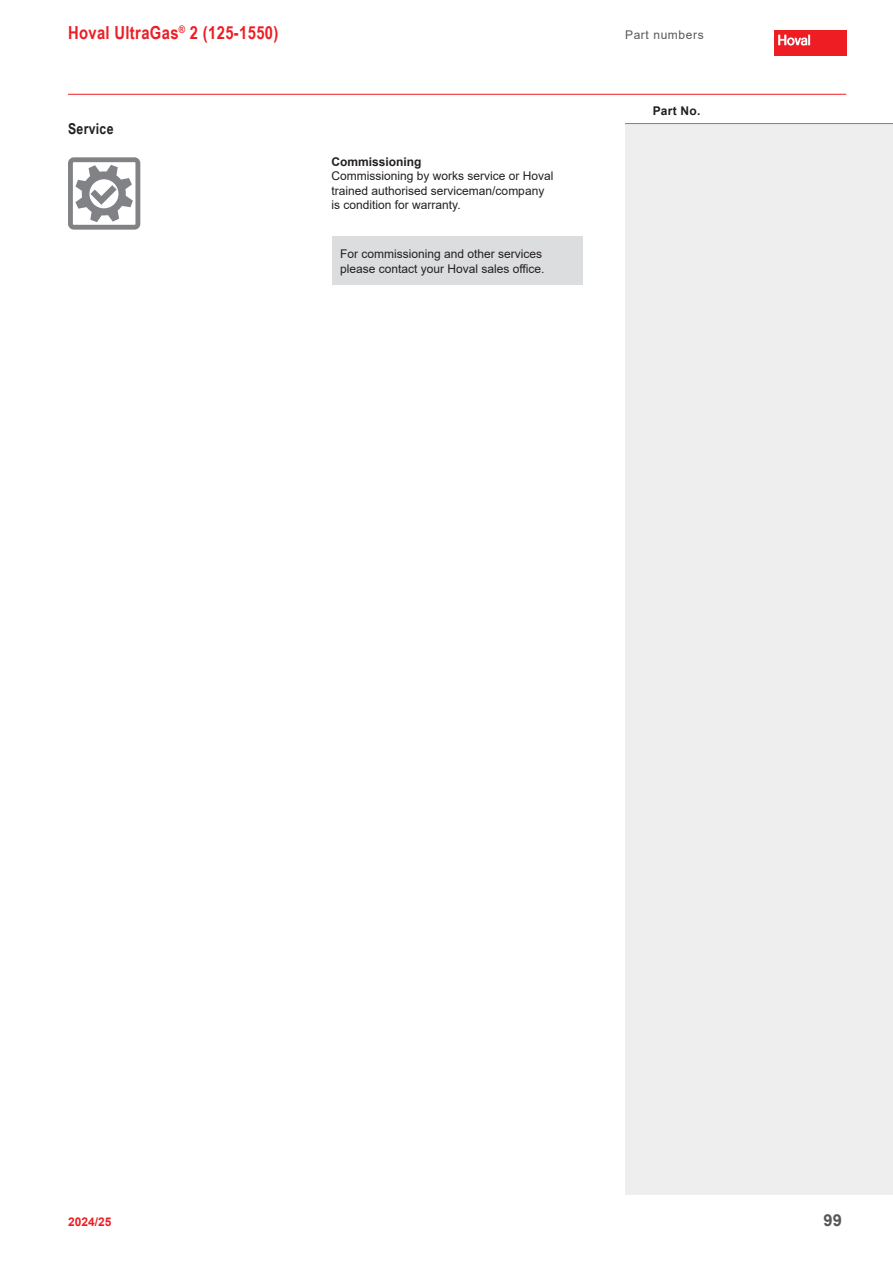
<style>
.page{position:relative;width:893px;height:1263px;background:#fff}
.page>*{position:absolute;margin:0;border:0;box-sizing:border-box;transform-origin:0 0}
.t1{font:700 18px "Arial Narrow";letter-spacing:.02em;color:#ee1d23}
.t2{font:700 16.5px "Arial";color:#57585a}
.t3{font:700 15px "Arial Narrow";letter-spacing:.02em;color:#231f20}
.t4{font:12px/14.4px "Arial";color:#231f20}
.t5{font:700 12px "Arial";color:#231f20}
.t6{font:12px "Arial";letter-spacing:.05em;color:#57585a}
.t7{font:700 12px "Arial";color:#ee1d23}
</style>
<div class="page">
<div style="left:625px;top:123px;width:268px;height:1072px;background:#eee"></div>
<hr style="left:625px;top:123px;width:268px;height:1px;background:#808285">
<hr style="left:68px;top:94px;width:778px;height:1px;background:#ee1d23">
<div style="left:774px;top:30px;width:72px;height:26px;background:#ee1d23"></div>
<svg style="left:778px;top:35px;width:32px;height:11px"></svg>
<div style="left:332px;top:237px;width:251px;height:48px;background:#dcdddf"></div>
<svg style="left:68px;top:157px;width:72px;height:73px"></svg>
<h1 class="t1" style="left:68px;top:22px;width:212px">Hoval UltraGas<sup>®</sup> 2 (125-1550)</h1>
<p class="t6" style="left:625px;top:28px;width:80px">Part numbers</p>
<p class="t3" style="left:68px;top:120px;width:47px">Service</p>
<p class="t5" style="left:332px;top:155px;width:92px">Commissioning</p>
<p class="t4" style="left:332px;top:169px;width:224px">Commissioning by works service or Hoval trained authorised serviceman/company is condition for warranty.</p>
<p class="t4" style="left:340px;top:247px;width:206px">For commissioning and other services please contact your Hoval sales office.</p>
<p class="t5" style="left:653px;top:104px;width:49px">Part No.</p>
<p class="t7" style="left:68px;top:1215px;width:45px">2024/25</p>
<h2 class="t2" style="left:824px;top:1211px;width:20px">99</h2>
</div>
